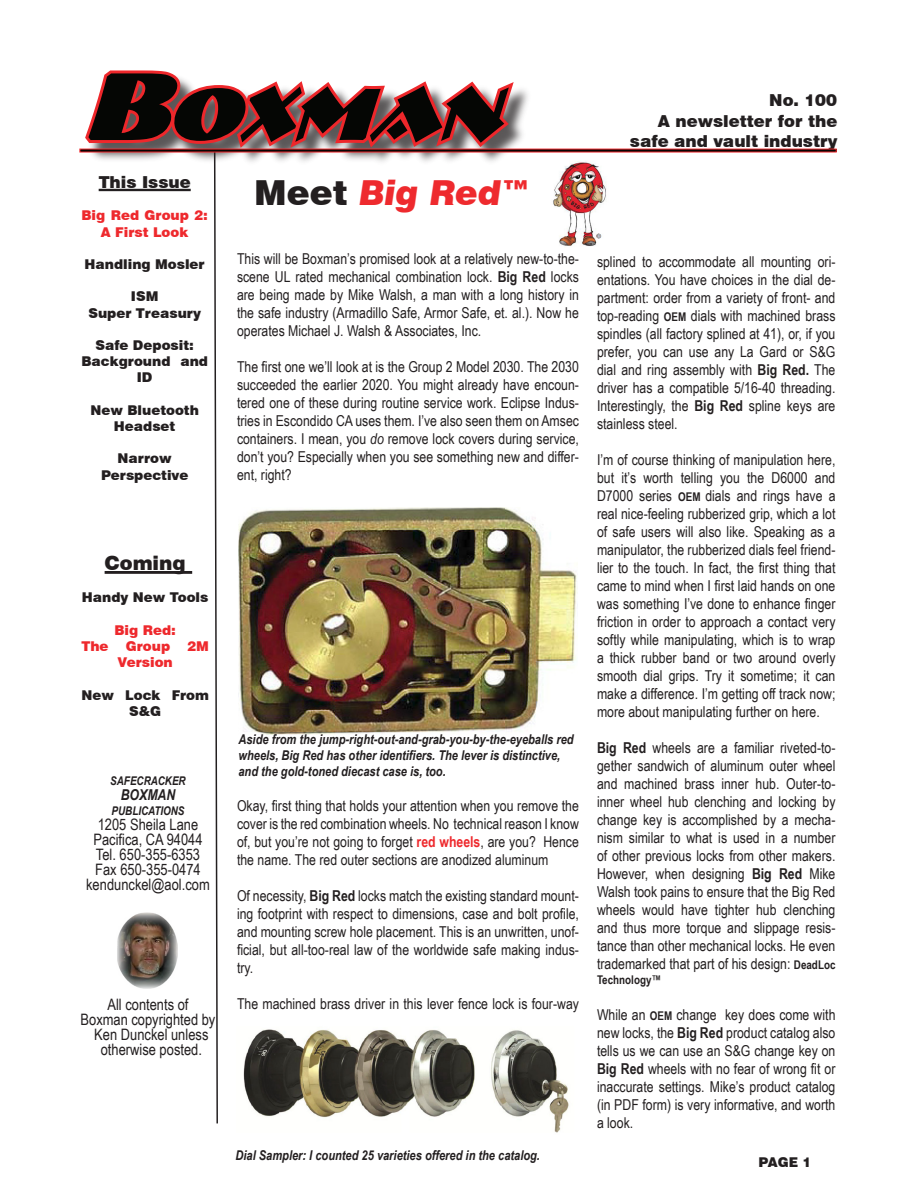
<style>
.page{position:relative;width:918px;height:1188px;background:#fff}
.page>*{position:absolute;margin:0;border:0;box-sizing:border-box;transform-origin:0 0}
.t1{font:italic 900 75px "Bremen BT";color:#050604}
.t2{font:italic 900 34.5px "Swiss 721 BT";color:#ee2a2e}
.t3{font:900 19.5px "Swiss 721 BT";color:#231f20}
.t4{font:900 16.5px "Swiss 721 BT";color:#231f20}
.Company_Address{font:15.75px/15px "Arial Narrow";color:#231f20;text-align:center}
.t5{font:15px/18px "Arial Narrow";color:#231f20;text-align:justify}
.Company_Address-2{font:italic 700 15px "Arial Narrow";color:#231f20}
.t6{font:italic 700 13.5px/16.2px "Arial Narrow";color:#231f20}
.t7{font:900 13.5px/16.2px "Swiss 721 BT";color:#231f20;text-align:center}
.t8{font:900 13.5px/16.2px "Swiss 721 BT";color:#ee292d;text-align:center}
.Company_Address-3{font:italic 700 12px "Arial Narrow";color:#231f20}
.t9{font:700 12px "Arial Narrow";color:#231f20}
.s1{font-size:97.5px}
.s2{font-style:normal;color:#231f20}
.s3{font-style:normal}
.s4{font-weight:700}
.s5{font-style:italic}
.s6{font-weight:700;color:#ee292d}
.s7{font-weight:700;font-size:12px}
</style>
<div class="page">
<div style="left:87px;top:71px;width:446px;height:95px;background:#231f20;opacity:.75"></div>
<svg style="left:82px;top:70px;width:436px;height:1054px"></svg>
<hr style="left:105px;top:571px;width:87px;height:3px;background:#231f20">
<hr style="left:99px;top:189px;width:92px;height:2px;background:#231f20">
<img style="left:238px;top:507px;width:339px;height:227px">
<img style="left:553px;top:161px;width:53px;height:85px">
<img style="left:237px;top:1026px;width:332px;height:107px">
<p class="t1" style="left:81px;top:66px;width:447px"><span class="s1">B</span>OXMAN</p>
<p class="t4" style="left:99px;top:172px;width:94px">This Issue</p>
<p class="t8" style="left:81px;top:207px;width:128px">Big Red Group 2:<br>A First Look</p>
<p class="t7" style="left:85px;top:256px;width:122px">Handling Mosler</p>
<p class="t7" style="left:131px;top:288px;width:29px">ISM</p>
<p class="t7" style="left:88px;top:305px;width:114px">Super Treasury</p>
<p class="t7" style="left:95px;top:337px;width:100px">Safe Deposit:</p>
<p class="t7" style="left:81px;top:353px;width:128px">Background and<br>ID</p>
<p class="t7" style="left:90px;top:402px;width:110px">New Bluetooth</p>
<p class="t7" style="left:114px;top:418px;width:63px">Headset</p>
<p class="t7" style="left:118px;top:450px;width:56px">Narrow</p>
<p class="t7" style="left:101px;top:467px;width:89px">Perspective</p>
<p class="t2" style="left:254px;top:172px;width:278px"><span class="s2">Meet</span> Big Red<span class="s3">™</span></p>
<p class="t5" style="left:237px;top:249px;width:343px">This will be Boxman’s promised look at a relatively new-to-the&shy;scene UL rated mechanical combination lock. <span class="s4">Big Red</span> locks are being made by Mike Walsh, a man with a long history in the safe industry (Armadillo Safe, Armor Safe, et. al.). Now he operates Michael J. Walsh &amp; Associates, Inc.</p>
<p class="t5" style="left:237px;top:357px;width:344px">The first one we’ll look at is the Group 2 Model 2030. The 2030 succeeded the earlier 2020. You might already have encoun&shy;tered one of these during routine service work. Eclipse Indus&shy;tries in Escondido CA uses them. I’ve also seen them on Amsec containers. I mean, you <span class="s5">do</span> remove lock covers during service, don’t you? Especially when you see something new and differ&shy;ent, right?</p>
<p class="t3" style="left:105px;top:551px;width:83px">Coming</p>
<p class="t7" style="left:82px;top:589px;width:128px">Handy New Tools</p>
<p class="t8" style="left:114px;top:622px;width:63px">Big Red:</p>
<p class="t8" style="left:81px;top:638px;width:29px">The</p>
<p class="t8" style="left:126px;top:638px;width:46px">Group</p>
<p class="t8" style="left:187px;top:638px;width:23px">2M</p>
<p class="t8" style="left:118px;top:654px;width:57px">Version</p>
<p class="t7" style="left:81px;top:687px;width:129px">New Lock From<br>S&amp;G</p>
<p class="Company_Address-3" style="left:110px;top:772px;width:77px">SAFECRACKER</p>
<p class="Company_Address-2" style="left:121px;top:784px;width:56px">BOXMAN</p>
<p class="Company_Address-3" style="left:112px;top:802px;width:74px">PUBLICATIONS</p>
<p class="Company_Address" style="left:98px;top:817px;width:102px">1205 Sheila Lane</p>
<p class="Company_Address" style="left:93px;top:832px;width:111px">Pacifica, CA 94044</p>
<p class="Company_Address" style="left:96px;top:847px;width:106px">Tel. 650-355-6353</p>
<p class="Company_Address" style="left:95px;top:862px;width:107px">Fax 650-355-0474</p>
<p class="Company_Address" style="left:86px;top:877px;width:125px">kendunckel@aol.com</p>
<p class="Company_Address" style="left:107px;top:997px;width:83px">All contents of</p>
<p class="Company_Address" style="left:81px;top:1012px;width:136px">Boxman copyrighted by<br>Ken Dunckel unless otherwise posted.</p>
<p class="t6" style="left:238px;top:731px;width:337px">Aside from the jump-right-out-and-grab-you-by-the-eyeballs red wheels, Big Red has other identifiers. The lever is distinctive, and the gold-toned diecast case is, too.</p>
<p class="t5" style="left:237px;top:796px;width:343px">Okay, first thing that holds your attention when you remove the cover is the red combination wheels. No technical reason I know of, but you’re not going to forget <span class="s6">red wheels</span>, are you? Hence the name. The red outer sections are anodized aluminum</p>
<p class="t5" style="left:237px;top:886px;width:344px">Of necessity, <span class="s4">Big Red</span> locks match the existing standard mount&shy;ing footprint with respect to dimensions, case and bolt profile, and mounting screw hole placement. This is an unwritten, unof&shy;ficial, but all-too-real law of the worldwide safe making indus&shy;try.</p>
<p class="t5" style="left:237px;top:994px;width:344px">The machined brass driver in this lever fence lock is four-way</p>
<p class="t6" style="left:236px;top:1146px;width:306px">Dial Sampler: I counted 25 varieties offered in the catalog.</p>
<p class="t4" style="left:769px;top:90px;width:69px">No. 100</p>
<p class="t4" style="left:658px;top:112px;width:181px">A newsletter for the</p>
<p class="t4" style="left:630px;top:131px;width:209px">safe and vault industry</p>
<p class="t5" style="left:597px;top:253px;width:240px">splined to accommodate all mounting ori&shy;entations. You have choices in the dial de&shy;partment: order from a variety of front- and top-reading <span class="s7">OEM</span> dials with machined brass spindles (all factory splined at 41), or, if you prefer, you can use any La Gard or S&amp;G dial and ring assembly with <span class="s4">Big Red.</span> The driver has a compatible 5/16-40 threading.<br>Interestingly, the <span class="s4">Big Red</span> spline keys are stainless steel.</p>
<p class="t5" style="left:597px;top:451px;width:240px">I’m of course thinking of manipulation here, but it’s worth telling you the D6000 and D7000 series <span class="s7">OEM</span> dials and rings have a real nice-feeling rubberized grip, which a lot of safe users will also like. Speaking as a manipulator, the rubberized dials feel friend&shy;lier to the touch. In fact, the first thing that came to mind when I first laid hands on one was something I’ve done to enhance finger friction in order to approach a contact very softly while manipulating, which is to wrap a thick rubber band or two around overly smooth dial grips. Try it sometime; it can make a difference. I’m getting off track now; more about manipulating further on here.</p>
<p class="t5" style="left:597px;top:739px;width:240px"><span class="s4">Big Red</span> wheels are a familiar riveted-to&shy;gether sandwich of aluminum outer wheel and machined brass inner hub. Outer-to&shy;inner wheel hub clenching and locking by change key is accomplished by a mecha&shy;nism similar to what is used in a number of other previous locks from other makers.<br>However, when designing <span class="s4">Big Red</span> Mike Walsh took pains to ensure that the Big Red wheels would have tighter hub clenching and thus more torque and slippage resis&shy;tance than other mechanical locks. He even trademarked that part of his design: <span class="s7">DeadLoc</span></p>
<p class="t9" style="left:597px;top:971px;width:66px">Technology™</p>
<p class="t5" style="left:597px;top:1005px;width:240px">While an <span class="s7">OEM</span> change key does come with new locks, the <span class="s4">Big Red</span> product catalog also tells us we can use an S&amp;G change key on <span class="s4">Big Red</span> wheels with no fear of wrong fit or inaccurate settings. Mike’s product catalog (in PDF form) is very informative, and worth a look.</p>
<p class="t7" style="left:759px;top:1154px;width:54px">PAGE 1</p>
</div>
